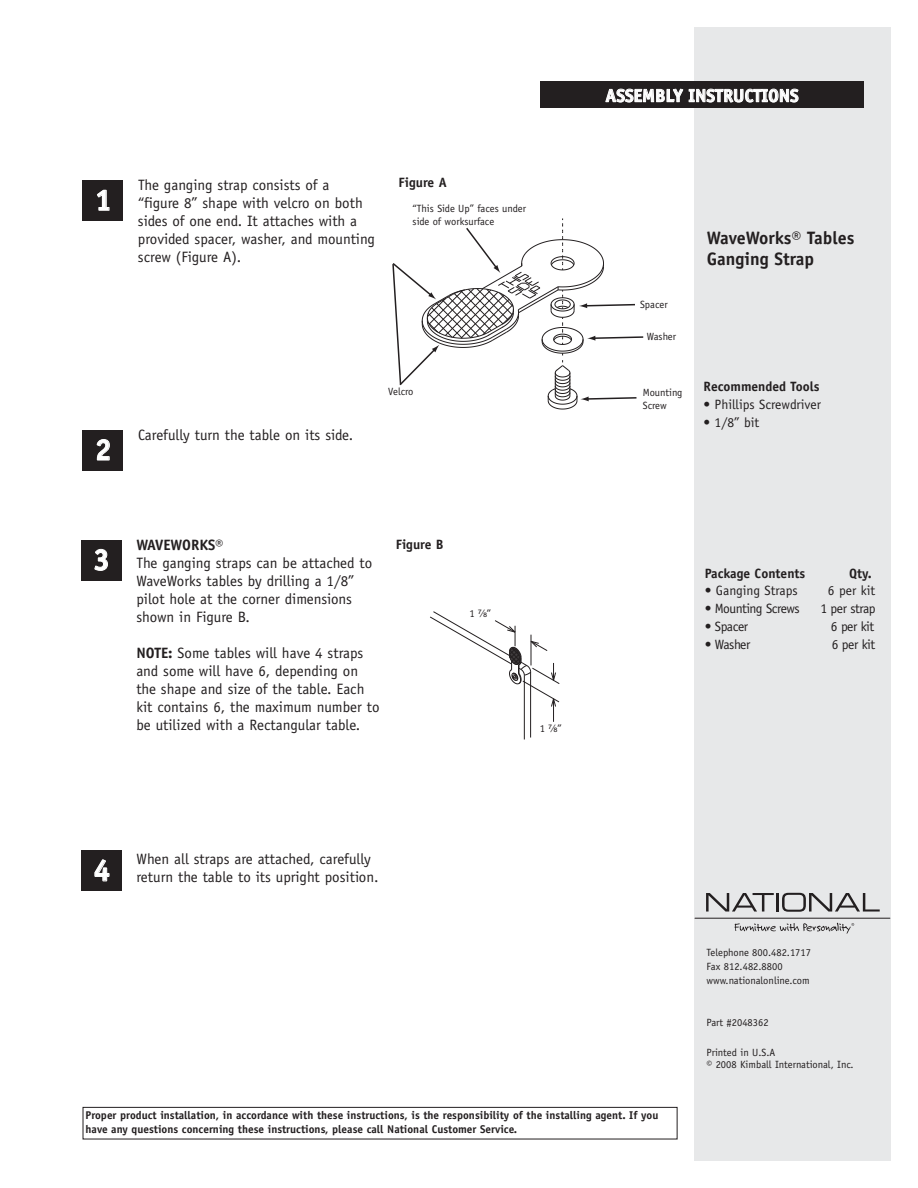
<style>
.page{position:relative;width:918px;height:1188px;background:#fff}
.page>*{position:absolute;margin:0;border:0;box-sizing:border-box;transform-origin:0 0}
.t1{font:700 30px "Officina Sans";color:#fff}
.t2{font:700 18px/21px "Officina Sans";color:#231f20}
.t3{font:700 18px "Officina Sans";color:#fff}
.t4{font:15px/18px "Officina Sans";color:#231f20}
.t5{font:13.5px "Officina Sans";letter-spacing:-.035em;color:#231f20}
.t6{font:700 13.5px "Officina Sans";color:#231f20}
.t7{font:13.5px "Officina Sans";color:#231f20}
.t8{font:700 11.25px/13.5px "Officina Sans";color:#231f20}
.t9{font:10.5px/14.2px "Officina Sans";color:#231f20}
.t10{font:10.5px "Helvetica Fraction";color:#231f20}
.s1{font-weight:700}
.s2{font-family:"Officina Sans"}
</style>
<div class="page">
<div style="left:694px;top:27px;width:197px;height:1134px;background:#e7e8e9"></div>
<div style="left:83px;top:1107px;width:594px;height:32px;border:1px solid #231f20"></div>
<div style="left:540px;top:81px;width:324px;height:27px;background:#231f20"></div>
<div style="left:83px;top:180px;width:40px;height:41px;background:#231f20"></div>
<svg style="left:706px;top:893px;width:68px;height:19px"></svg>
<hr style="left:776px;top:893px;width:3px;height:19px;background:#231f20">
<svg style="left:782px;top:893px;width:98px;height:19px"></svg>
<hr style="left:695px;top:918px;width:195px;height:1px;background:#231f20">
<svg style="left:735px;top:923px;width:119px;height:11px"></svg>
<svg style="left:392px;top:218px;width:251px;height:191px"></svg>
<div style="left:83px;top:430px;width:40px;height:41px;background:#231f20"></div>
<div style="left:81px;top:540px;width:41px;height:41px;background:#231f20"></div>
<hr style="left:530px;top:672px;width:1px;height:66px;background:#231f20">
<hr style="left:524px;top:675px;width:1px;height:64px;background:#231f20">
<svg style="left:430px;top:611px;width:129px;height:111px"></svg>
<div style="left:81px;top:850px;width:41px;height:41px;background:#231f20"></div>
<h1 class="t1" style="left:95px;top:189px;width:18px">1</h1>
<p class="t4" style="left:138px;top:177px;width:239px">The ganging strap consists of a<br>“figure 8” shape with velcro on both sides of one end. It attaches with a provided spacer, washer, and mounting screw (Figure A).</p>
<p class="t6" style="left:399px;top:177px;width:50px">Figure A</p>
<p class="t9" style="left:413px;top:203px;width:115px;line-height:12.6px">“This Side Up” faces under side of worksurface</p>
<h1 class="t1" style="left:95px;top:439px;width:18px">2</h1>
<p class="t4" style="left:138px;top:427px;width:217px">Carefully turn the table on its side.</p>
<p class="t9" style="left:388px;top:385px;width:27px">Velcro</p>
<h1 class="t1" style="left:93px;top:548px;width:18px">3</h1>
<p class="t4" style="left:136px;top:537px;width:238px"><span class="s1">WAVEWORKS</span>®<br>The ganging straps can be attached to<br>WaveWorks tables by drilling a 1/8” pilot hole at the corner dimensions shown in Figure B.</p>
<p class="t4" style="left:136px;top:645px;width:245px"><span class="s1">NOTE:</span> Some tables will have 4 straps and some will have 6, depending on the shape and size of the table. Each kit contains 6, the maximum number to be utilized with a Rectangular table.</p>
<p class="t6" style="left:396px;top:539px;width:49px">Figure B</p>
<p class="t10" style="left:469px;top:609px;width:23px"><span class="s2">1</span> ⁷⁄₈<span class="s2">”</span></p>
<p class="t10" style="left:540px;top:724px;width:23px"><span class="s2">1</span> ⁷⁄₈<span class="s2">”</span></p>
<p class="t3" style="left:606px;top:89px;width:195px">ASSEMBLY INSTRUCTIONS</p>
<p class="t9" style="left:640px;top:298px;width:29px">Spacer</p>
<p class="t9" style="left:647px;top:330px;width:31px">Washer</p>
<p class="t9" style="left:643px;top:387px;width:41px;line-height:12.6px">Mounting<br>Screw</p>
<p class="t2" style="left:707px;top:229px;width:149px">WaveWorks® Tables<br>Ganging Strap</p>
<p class="t6" style="left:704px;top:382px;width:118px">Recommended Tools</p>
<p class="t7" style="left:704px;top:400px;width:119px">• Phillips Screwdriver</p>
<p class="t5" style="left:704px;top:418px;width:57px">• 1/8” bit</p>
<p class="t6" style="left:705px;top:569px;width:102px">Package Contents</p>
<p class="t6" style="left:849px;top:569px;width:24px">Qty.</p>
<p class="t7" style="left:705px;top:585px;width:95px">• Ganging Straps</p>
<p class="t5" style="left:828px;top:585px;width:49px">6 per kit</p>
<p class="t5" style="left:705px;top:603px;width:97px">• Mounting Screws</p>
<p class="t5" style="left:820px;top:603px;width:57px">1 per strap</p>
<p class="t5" style="left:705px;top:621px;width:45px">• Spacer</p>
<p class="t5" style="left:831px;top:621px;width:45px">6 per kit</p>
<p class="t5" style="left:705px;top:639px;width:47px">• Washer</p>
<p class="t5" style="left:832px;top:639px;width:45px">6 per kit</p>
<h1 class="t1" style="left:93px;top:859px;width:18px">4</h1>
<p class="t4" style="left:136px;top:851px;width:244px">When all straps are attached, carefully return the table to its upright position.</p>
<p class="t9" style="left:706px;top:946px;width:106px">Telephone 800.482.1717<br>Fax 812.482.8800 www.nationalonline.com</p>
<p class="t9" style="left:706px;top:1016px;width:64px">Part #2048362</p>
<p class="t9" style="left:706px;top:1047px;width:149px;line-height:12.8px">Printed in U.S.A<br>© 2008 Kimball International, Inc.</p>
<p class="t8" style="left:86px;top:1110px;width:574px">Proper product installation, in accordance with these instructions, is the responsibility of the installing agent. If you have any questions concerning these instructions, please call National Customer Service.</p>
</div>
